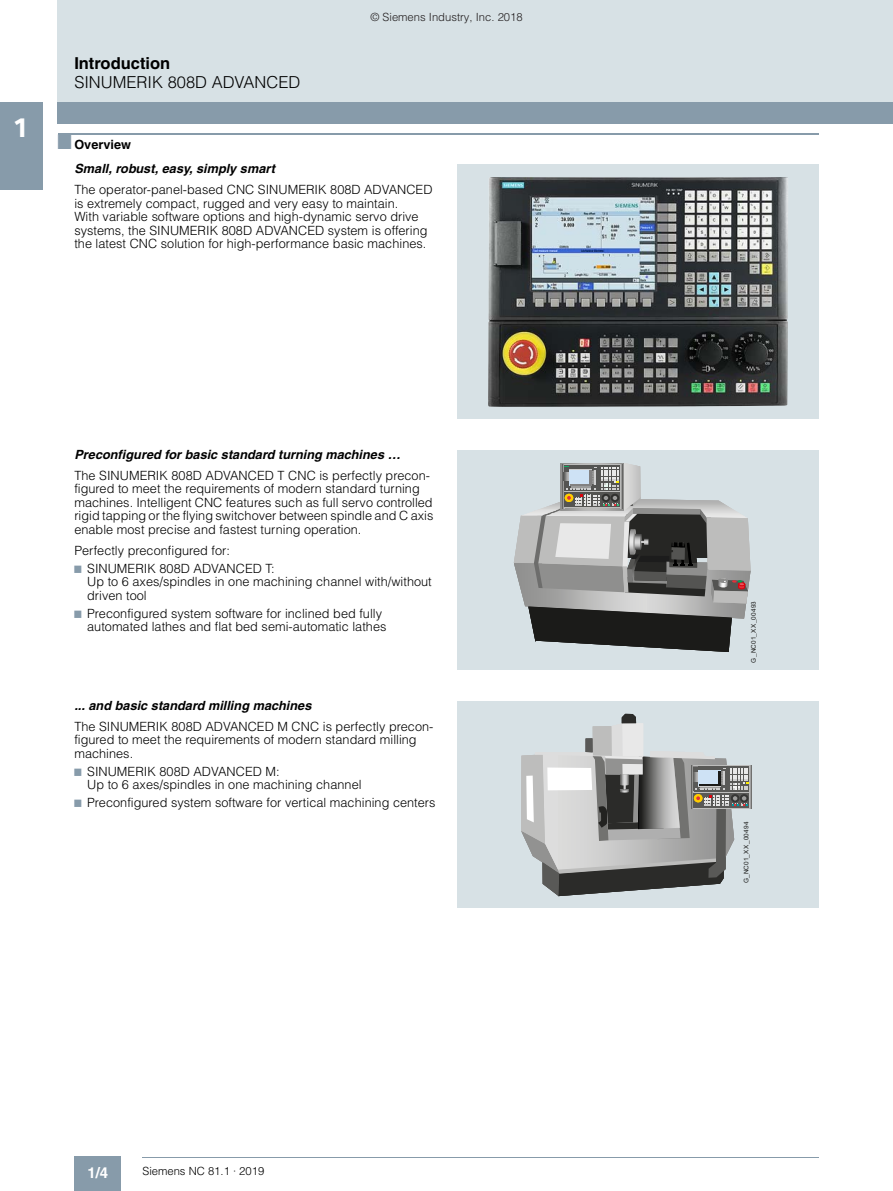
<style>
.page{position:relative;width:893px;height:1191px;background:#fff}
.page>*{position:absolute;margin:0;border:0;box-sizing:border-box;transform-origin:0 0}
.t1{font:900 27px "Siemens Sans";color:#fff}
.t2{font:300 16.5px "Helvetica";color:#000}
.t3{font:700 16.5px "Helvetica";color:#000}
.t4{font:700 15px "Helvetica";color:#fff}
.t5{font:300 12.75px/13.5px "Helvetica";letter-spacing:.005em;color:#000}
.t6{font:italic 700 12.75px/24px "Helvetica";letter-spacing:.005em;color:#000}
.t7{font:300 11.25px "Helvetica";color:#231f20}
.t8{font:300 11.25px "Helvetica";letter-spacing:-.005em;color:#000}
.t9{font:6.45px "Arial";letter-spacing:.03em;color:#1b1b19}
.s1{color:#879baa}
.s2{font-style:normal}
.s3{font-family:"I Center";font-weight:500;font-size:10.5px;color:#879baa}
</style>
<div class="page">
<div style="left:57px;top:102px;width:835px;height:22px;background:#879baa"></div>
<div style="left:57px;top:0;width:835px;height:102px;background:#d7e1e5"></div>
<div style="left:74px;top:1157px;width:47px;height:34px;background:#879baa"></div>
<div style="left:0;top:102px;width:42px;height:88px;background:#879baa"></div>
<hr style="left:142px;top:1157px;width:677px;height:1px;background:#879baa">
<hr style="left:58px;top:134px;width:761px;height:1px;background:#879baa">
<div style="left:457px;top:165px;width:362px;height:254px;background:#d7e1e5"></div>
<img style="left:488px;top:177px;width:300px;height:230px">
<div style="left:457px;top:450px;width:362px;height:220px;background:#d7e1e5"></div>
<svg style="left:514px;top:463px;width:236px;height:189px"></svg>
<div style="left:457px;top:701px;width:362px;height:206px;background:#d7e1e5"></div>
<svg style="left:521px;top:714px;width:231px;height:182px"></svg>
<h1 class="t1" style="left:13px;top:112px;width:19px">1</h1>
<p class="t3" style="left:74px;top:57px;width:97px">Introduction</p>
<p class="t2" style="left:74px;top:76px;width:227px">SINUMERIK 808D ADVANCED</p>
<p class="t7" style="left:370px;top:13px;width:154px">© Siemens Industry, Inc. 2018</p>
<p class="t6" style="left:74px;top:134px;width:202px;text-indent:-17px"><span class="s1">■</span> <span class="s2">Overview<br></span>Small, robust, easy, simply smart</p>
<p class="t5" style="left:74px;top:184px;width:360px">The operator-panel-based CNC SINUMERIK 808D ADVANCED is extremely compact, rugged and very easy to maintain.<br>With variable software options and high-dynamic servo drive systems, the SINUMERIK 808D ADVANCED system is offering the latest CNC solution for high-performance basic machines.</p>
<p class="t6" style="left:74px;top:443px;width:327px">Preconfigured for basic standard turning machines …</p>
<p class="t5" style="left:74px;top:470px;width:360px">The SINUMERIK 808D ADVANCED T CNC is perfectly precon&shy;figured to meet the requirements of modern standard turning machines. Intelligent CNC features such as full servo controlled rigid tapping or the flying switchover between spindle and C axis enable most precise and fastest turning operation.</p>
<p class="t5" style="left:74px;top:542px;width:202px;line-height:18px">Perfectly preconfigured for:<br><span class="s3">7</span> SINUMERIK 808D ADVANCED T:</p>
<p class="t5" style="left:87px;top:576px;width:346px">Up to 6 axes/spindles in one machining channel with/without driven tool</p>
<p class="t5" style="left:87px;top:608px;width:301px;text-indent:-13px"><span class="s3">7</span> Preconfigured system software for inclined bed fully automated lathes and flat bed semi-automatic lathes</p>
<p class="t6" style="left:74px;top:694px;width:238px">... and basic standard milling machines</p>
<p class="t5" style="left:74px;top:721px;width:360px">The SINUMERIK 808D ADVANCED M CNC is perfectly precon&shy;figured to meet the requirements of modern standard milling machines.</p>
<p class="t5" style="left:87px;top:766px;width:276px;text-indent:-13px"><span class="s3">7</span> SINUMERIK 808D ADVANCED M:<br>Up to 6 axes/spindles in one machining channel</p>
<p class="t5" style="left:74px;top:797px;width:362px"><span class="s3">7</span> Preconfigured system software for vertical machining centers</p>
<p class="t4" style="left:87px;top:1167px;width:22px">1/4</p>
<p class="t8" style="left:142px;top:1167px;width:123px">Siemens NC 81.1 · 2019</p>
<p class="t9" style="left:751px;top:663px;width:63px;rotate:-90deg">G_NC01_XX_00493</p>
<p class="t9" style="left:744px;top:883px;width:63px;rotate:-90deg">G_NC01_XX_00494</p>
</div>
